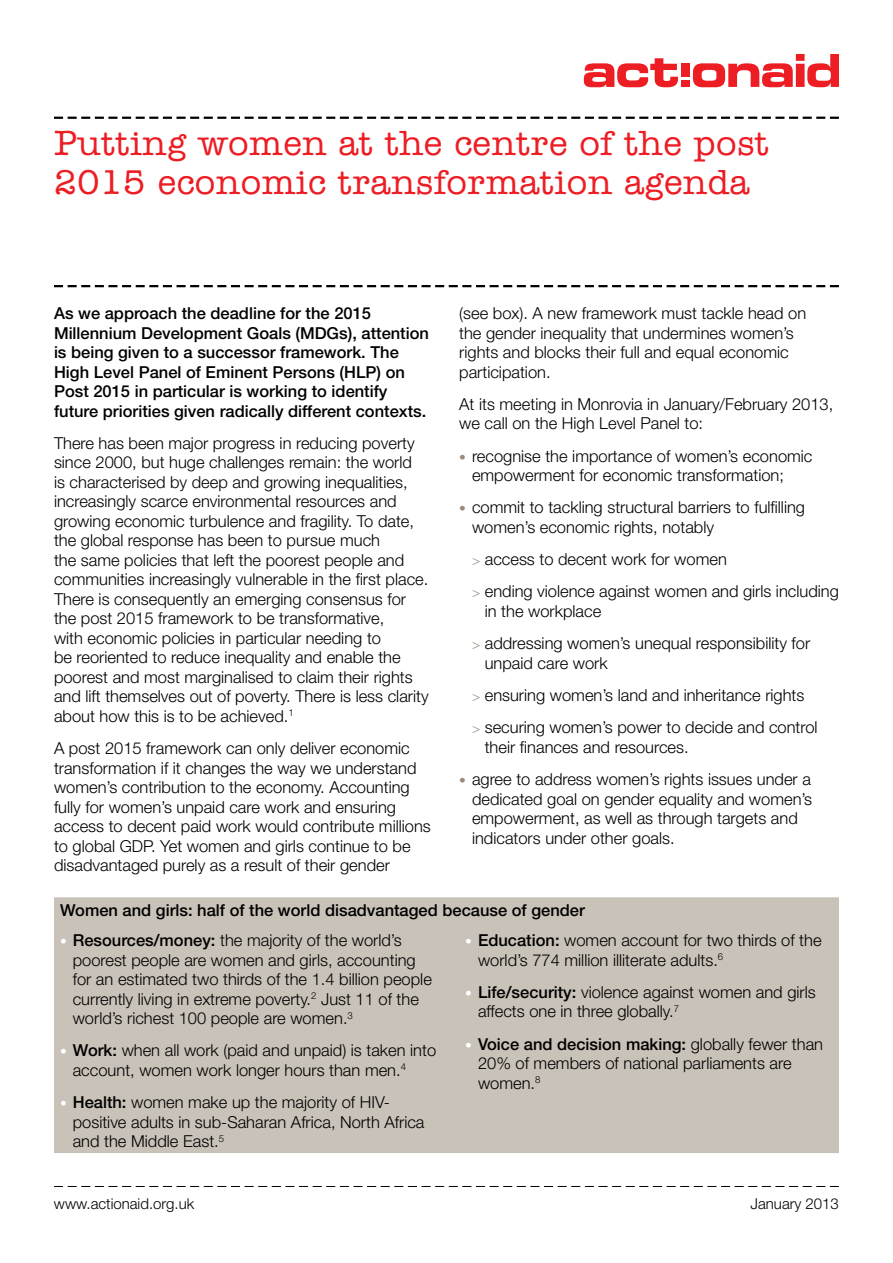
<style>
.page{position:relative;width:893px;height:1263px;background:#fff}
.page>*{position:absolute;margin:0;border:0;box-sizing:border-box;transform-origin:0 0}
.t1{font:500 36px/39px "Amer Typewriter IT Cby BT";letter-spacing:.01em;color:#ed1d24}
.t2{font:300 16.5px/19.5px "Helvetica Neue";color:#000}
.t3{font:500 16.5px/19.5px "Helvetica Neue";color:#000}
.t4{font:300 15px "Helvetica Neue";color:#000}
.s1{font-size:13.5px;color:#9a8b7d}
.s2{font-size:13.5px;color:#fff}
.s3{font-weight:500}
</style>
<div class="page">
<svg style="left:54px;top:1186px;width:785px;height:1px"></svg>
<svg style="left:54px;top:117px;width:785px;height:2px"></svg>
<svg style="left:54px;top:285px;width:785px;height:2px"></svg>
<svg style="left:584px;top:58px;width:94px;height:29px"></svg>
<svg style="left:693px;top:54px;width:146px;height:33px"></svg>
<div style="left:681px;top:64px;width:9px;height:13px;background:#ed1d24"></div>
<div style="left:681px;top:80px;width:9px;height:7px;background:#ed1d24"></div>
<div style="left:54px;top:897px;width:785px;height:256px;background:#c9c2b8"></div>
<h1 class="t1" style="left:54px;top:123px;width:717px">Putting women at the centre of the post<br>2015 economic transformation agenda</h1>
<p class="t3" style="left:54px;top:303px;width:377px">As we approach the deadline for the 2015<br>Millennium Development Goals (MDGs), attention is being given to a successor framework. The High Level Panel of Eminent Persons (HLP) on Post 2015 in particular is working to identify future priorities given radically different contexts.</p>
<p class="t2" style="left:54px;top:433px;width:376px">There has been major progress in reducing poverty since 2000, but huge challenges remain: the world<br>is characterised by deep and growing inequalities, increasingly scarce environmental resources and growing economic turbulence and fragility. To date, the global response has been to pursue much<br>the same policies that left the poorest people and communities increasingly vulnerable in the first place.<br>There is consequently an emerging consensus for the post 2015 framework to be transformative,<br>with economic policies in particular needing to<br>be reoriented to reduce inequality and enable the poorest and most marginalised to claim their rights and lift themselves out of poverty. There is less clarity about how this is to be achieved.<sup>1</sup></p>
<p class="t2" style="left:54px;top:738px;width:378px">A post 2015 framework can only deliver economic transformation if it changes the way we understand women’s contribution to the economy. Accounting fully for women’s unpaid care work and ensuring access to decent paid work would contribute millions to global GDP. Yet women and girls continue to be disadvantaged purely as a result of their gender</p>
<p class="t2" style="left:459px;top:303px;width:348px">(see box). A new framework must tackle head on the gender inequality that undermines women’s rights and blocks their full and equal economic participation.</p>
<p class="t2" style="left:459px;top:394px;width:376px">At its meeting in Monrovia in January/February 2013, we call on the High Level Panel to:</p>
<p class="t2" style="left:472px;top:446px;width:342px;text-indent:-13px"><span class="s1">•</span> recognise the importance of women’s economic empowerment for economic transformation;</p>
<p class="t2" style="left:472px;top:497px;width:335px;text-indent:-13px"><span class="s1">•</span> commit to tackling structural barriers to fulfilling women’s economic rights, notably</p>
<p class="t2" style="left:472px;top:543px;width:368px;line-height:32.2px"><span class="s1">&gt;</span> access to decent work for women<br><span class="s1">&gt;</span> ending violence against women and girls including</p>
<p class="t2" style="left:472px;top:595px;width:340px;line-height:32.2px;text-indent:13px">in the workplace<br><span class="s1">&gt;</span> addressing women’s unequal responsibility for</p>
<p class="t2" style="left:472px;top:646px;width:347px;line-height:32.2px;text-indent:13px">unpaid care work<br><span class="s1">&gt;</span> ensuring women’s land and inheritance rights<br><span class="s1">&gt;</span> securing women’s power to decide and control</p>
<p class="t2" style="left:485px;top:737px;width:205px">their finances and resources.</p>
<p class="t2" style="left:472px;top:769px;width:342px;text-indent:-13px"><span class="s1">•</span> agree to address women’s rights issues under a dedicated goal on gender equality and women’s empowerment, as well as through targets and indicators under other goals.</p>
<p class="t3" style="left:60px;top:900px;width:526px">Women and girls: half of the world disadvantaged because of gender</p>
<p class="t2" style="left:73px;top:930px;width:361px;text-indent:-13px"><span class="s2">•</span> <span class="s3">Resources/money:</span> the majority of the world’s poorest people are women and girls, accounting for an estimated two thirds of the 1.4 billion people currently living in extreme poverty.<sup>2</sup> Just 11 of the world’s richest 100 people are women.<sup>3</sup></p>
<p class="t2" style="left:73px;top:1040px;width:365px;text-indent:-13px"><span class="s2">•</span> <span class="s3">Work:</span> when all work (paid and unpaid) is taken into account, women work longer hours than men.<sup>4</sup></p>
<p class="t2" style="left:73px;top:1092px;width:353px;text-indent:-13px"><span class="s2">•</span> <span class="s3">Health:</span> women make up the majority of HIV&shy;positive adults in sub-Saharan Africa, North Africa and the Middle East.<sup>5</sup></p>
<p class="t2" style="left:478px;top:930px;width:345px;text-indent:-13px"><span class="s2">•</span> <span class="s3">Education:</span> women account for two thirds of the world’s 774 million illiterate adults.<sup>6</sup></p>
<p class="t2" style="left:478px;top:982px;width:339px;text-indent:-13px"><span class="s2">•</span> <span class="s3">Life/security:</span> violence against women and girls affects one in three globally.<sup>7</sup></p>
<p class="t2" style="left:478px;top:1033px;width:347px;text-indent:-13px"><span class="s2">•</span> <span class="s3">Voice and decision making:</span> globally fewer than<br>20% of members of national parliaments are women.<sup>8</sup></p>
<p class="t4" style="left:54px;top:1194px;width:142px">www.actionaid.org.uk</p>
<p class="t4" style="left:751px;top:1194px;width:90px">January 2013</p>
</div>
